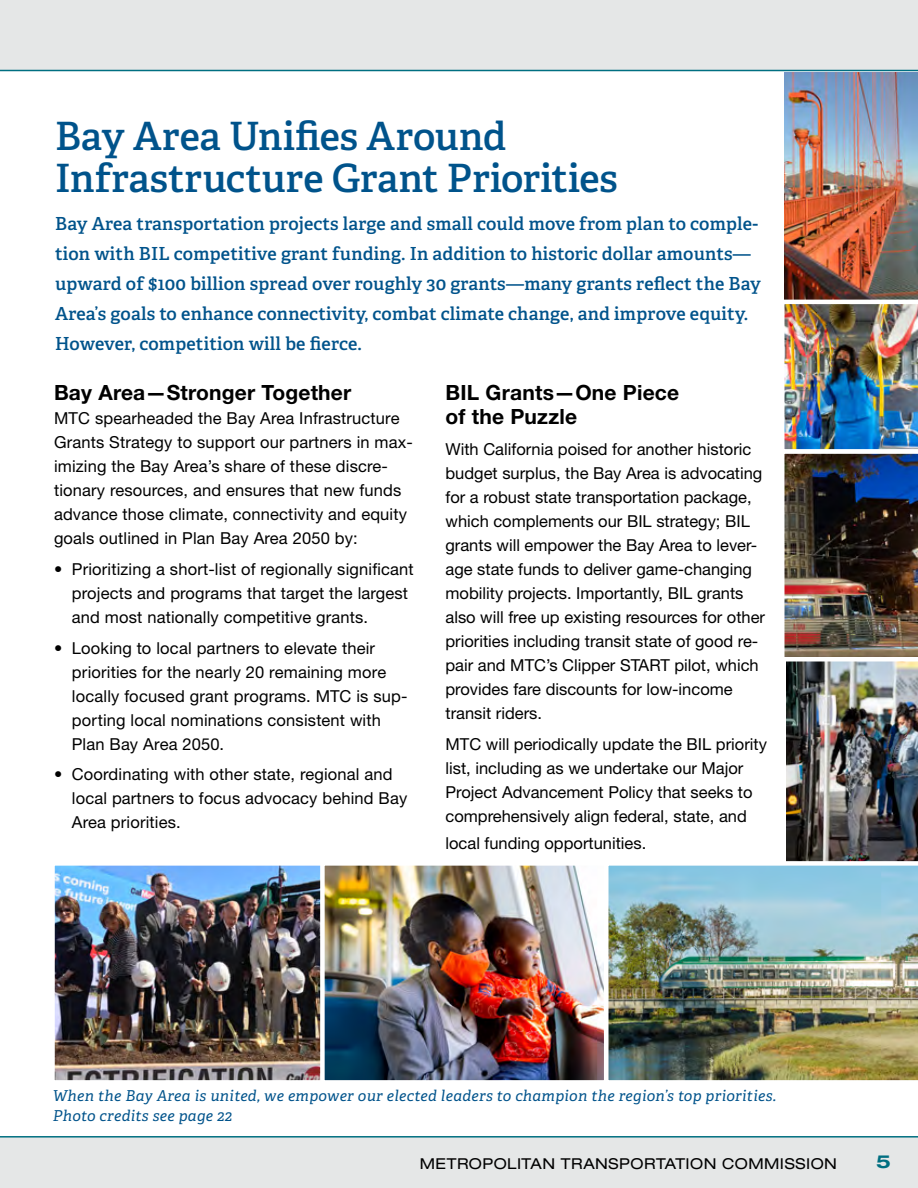
<style>
.page{position:relative;width:918px;height:1188px;background:#e5e7e7}
.page>*{position:absolute;margin:0;border:0;box-sizing:border-box;transform-origin:0 0}
.Main_Headline{font:39px/42px "Adelle PE Sb";letter-spacing:-.005em;color:#00538b}
.Body_Copy_22{font:700 21px/24px "Helvetica Neue LT Std";letter-spacing:.01em;color:#000}
.Subhead_1{font:700 21px "Helvetica Neue LT Std";letter-spacing:.01em;color:#000}
.INTRO{font:18px/30px "Adelle PE Sb";letter-spacing:.01em;color:#00538b}
.t1{font:700 expanded 18px "Helvetica Neue LT Std";color:#006f81}
.Body_Copy_22-2{font:16.5px/24px "Helvetica Neue LT Std";color:#000}
.Captions_2022{font:italic 15px/19.5px "Adelle PE";letter-spacing:.025em;color:#00538b}
.Footer_2022{font:expanded 15px "Helvetica Neue LT Std";letter-spacing:.035em;color:#000}
</style>
<div class="page">
<div style="left:0;top:70px;width:918px;height:1068px;background:#fff"></div>
<img style="left:784px;top:72px;width:134px;height:228px">
<img style="left:55px;top:866px;width:265px;height:214px">
<div style="left:50px;top:861px;width:279px;height:224px;border:4px solid #fff"></div>
<img style="left:325px;top:866px;width:278px;height:214px">
<div style="left:320px;top:861px;width:288px;height:224px;border:4px solid #fff"></div>
<img style="left:604px;top:861px;width:314px;height:224px">
<img style="left:780px;top:300px;width:138px;height:567px">
<p class="Main_Headline" style="left:55px;top:113px;width:564px">Bay Area Unifies Around<br>Infrastructure Grant Priorities</p>
<p class="INTRO" style="left:55px;top:208px;width:707px">Bay Area transportation projects large and small could move from plan to comple&shy;tion with BIL competitive grant funding. In addition to historic dollar amounts— upward of $100 billion spread over roughly 30 grants—many grants reflect the Bay Area’s goals to enhance connectivity, combat climate change, and improve equity.<br>However, competition will be fierce.</p>
<h2 class="Subhead_1" style="left:54px;top:380px;width:299px">Bay Area—Stronger Together</h2>
<p class="Body_Copy_22-2" style="left:54px;top:406px;width:361px">MTC spearheaded the Bay Area Infrastructure Grants Strategy to support our partners in max&shy;imizing the Bay Area’s share of these discre&shy;tionary resources, and ensures that new funds advance those climate, connectivity and equity goals outlined in Plan Bay Area 2050 by:</p>
<p class="Body_Copy_22-2" style="left:72px;top:557px;width:343px;text-indent:-18px">• Prioritizing a short-list of regionally significant projects and programs that target the largest and most nationally competitive grants.</p>
<p class="Body_Copy_22-2" style="left:72px;top:636px;width:337px;text-indent:-18px">• Looking to local partners to elevate their priorities for the nearly 20 remaining more locally focused grant programs. MTC is sup&shy;porting local nominations consistent with Plan Bay Area 2050.</p>
<p class="Body_Copy_22-2" style="left:72px;top:762px;width:337px;text-indent:-18px">• Coordinating with other state, regional and local partners to focus advocacy behind Bay<br>Area priorities.</p>
<p class="Body_Copy_22" style="left:446px;top:380px;width:235px">BIL Grants—One Piece of the Puzzle</p>
<p class="Body_Copy_22-2" style="left:446px;top:437px;width:321px">With California poised for another historic budget surplus, the Bay Area is advocating for a robust state transportation package, which complements our BIL strategy; BIL grants will empower the Bay Area to lever&shy;age state funds to deliver game-changing mobility projects. Importantly, BIL grants also will free up existing resources for other priorities including transit state of good re&shy;pair and MTC’s Clipper START pilot, which provides fare discounts for low-income transit riders.</p>
<p class="Body_Copy_22-2" style="left:446px;top:732px;width:323px">MTC will periodically update the BIL priority list, including as we undertake our Major Project Advancement Policy that seeks to comprehensively align federal, state, and</p>
<p class="Body_Copy_22-2" style="left:446px;top:831px;width:202px">local funding opportunities.</p>
<p class="Captions_2022" style="left:53px;top:1085px;width:725px">When the Bay Area is united, we empower our elected leaders to champion the region’s top priorities.<br>Photo credits see page 22</p>
<p class="Footer_2022" style="left:420px;top:1154px;width:419px">METROPOLITAN TRANSPORTATION COMMISSION</p>
<p class="t1" style="left:876px;top:1150px;width:16px">5</p>
</div>
